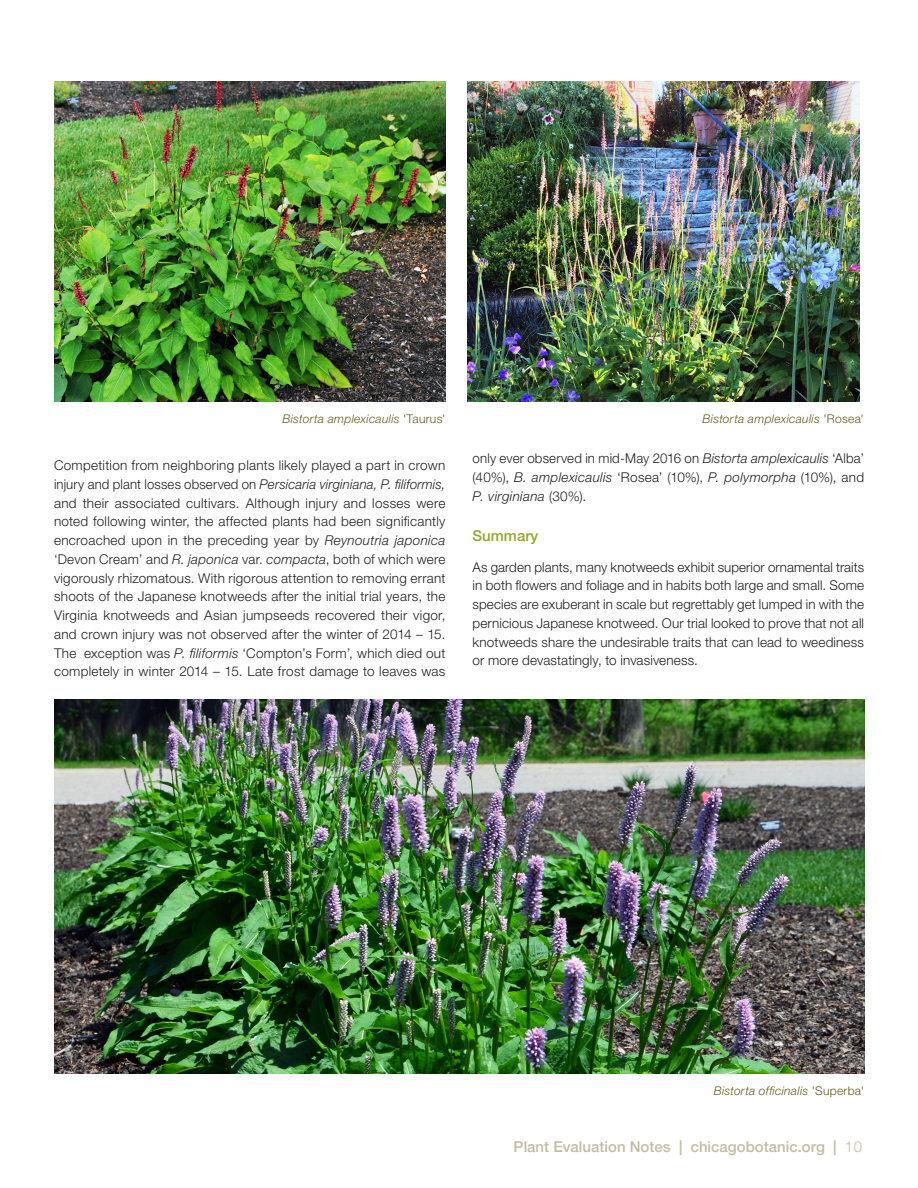
<style>
.page{position:relative;width:918px;height:1188px;background:#fff}
.page>*{position:absolute;margin:0;border:0;box-sizing:border-box;transform-origin:0 0}
.t1{font:500 15px "Helvetica Neue LT Std";color:#c2bca2}
.Subhead_BLD_Puple{font:500 15px "Helvetica Neue LT Std";color:#93a829}
.justification{font:300 13.5px/18.8px "Helvetica Neue LT Std";letter-spacing:.015em;color:#231f20;text-align:justify}
.CAPTIONS_FLUSH_RIGHT{font:italic 300 12px "Helvetica Neue LT Std";letter-spacing:.025em;color:#615c1c}
.s1{font-style:normal}
.s2{font-style:italic}
.s3{font-weight:300}
</style>
<div class="page">
<img style="left:54px;top:81px;width:392px;height:321px">
<img style="left:468px;top:81px;width:391px;height:321px">
<img style="left:54px;top:700px;width:810px;height:374px">
<p class="CAPTIONS_FLUSH_RIGHT" style="left:282px;top:412px;width:165px">Bistorta amplexicaulis <span class="s1">'Taurus'</span></p>
<p class="CAPTIONS_FLUSH_RIGHT" style="left:703px;top:412px;width:163px">Bistorta amplexicaulis <span class="s1">'Rosea'</span></p>
<p class="justification" style="left:473px;top:449px;width:393px">only ever observed in mid-May 2016 on <span class="s2">Bistorta amplexicaulis</span> ‘Alba’ (40%), <span class="s2">B. amplexicaulis</span> ‘Rosea’ (10%), <span class="s2">P. polymorpha</span> (10%), and <span class="s2">P. virginiana</span> (30%).</p>
<p class="Subhead_BLD_Puple" style="left:473px;top:527px;width:67px">Summary</p>
<p class="justification" style="left:473px;top:557px;width:393px">As garden plants, many knotweeds exhibit superior ornamental traits in both flowers and foliage and in habits both large and small. Some species are exuberant in scale but regrettably get lumped in with the pernicious Japanese knotweed. Our trial looked to prove that not all knotweeds share the undesirable traits that can lead to weediness or more devastatingly, to invasiveness.</p>
<p class="justification" style="left:54px;top:456px;width:393px">Competition from neighboring plants likely played a part in crown injury and plant losses observed on <span class="s2">Persicaria virginiana, P. filiformis, </span>and their associated cultivars. Although injury and losses were noted following winter, the affected plants had been significantly encroached upon in the preceding year by <span class="s2">Reynoutria japonica </span>‘Devon Cream’ and <span class="s2">R. japonica</span> var. <span class="s2">compacta</span>, both of which were vigorously rhizomatous. With rigorous attention to removing errant shoots of the Japanese knotweeds after the initial trial years, the Virginia knotweeds and Asian jumpseeds recovered their vigor, and crown injury was not observed after the winter of 2014 – 15.<br>The exception was <span class="s2">P. filiformis</span> ‘Compton’s Form’, which died out completely in winter 2014 – 15. Late frost damage to leaves was</p>
<p class="CAPTIONS_FLUSH_RIGHT" style="left:714px;top:1084px;width:152px">Bistorta officinalis <span class="s1">'Superba'</span></p>
<p class="t1" style="left:514px;top:1138px;width:350px">Plant Evaluation Notes | chicagobotanic.org | <span class="s3">10</span></p>
</div>
